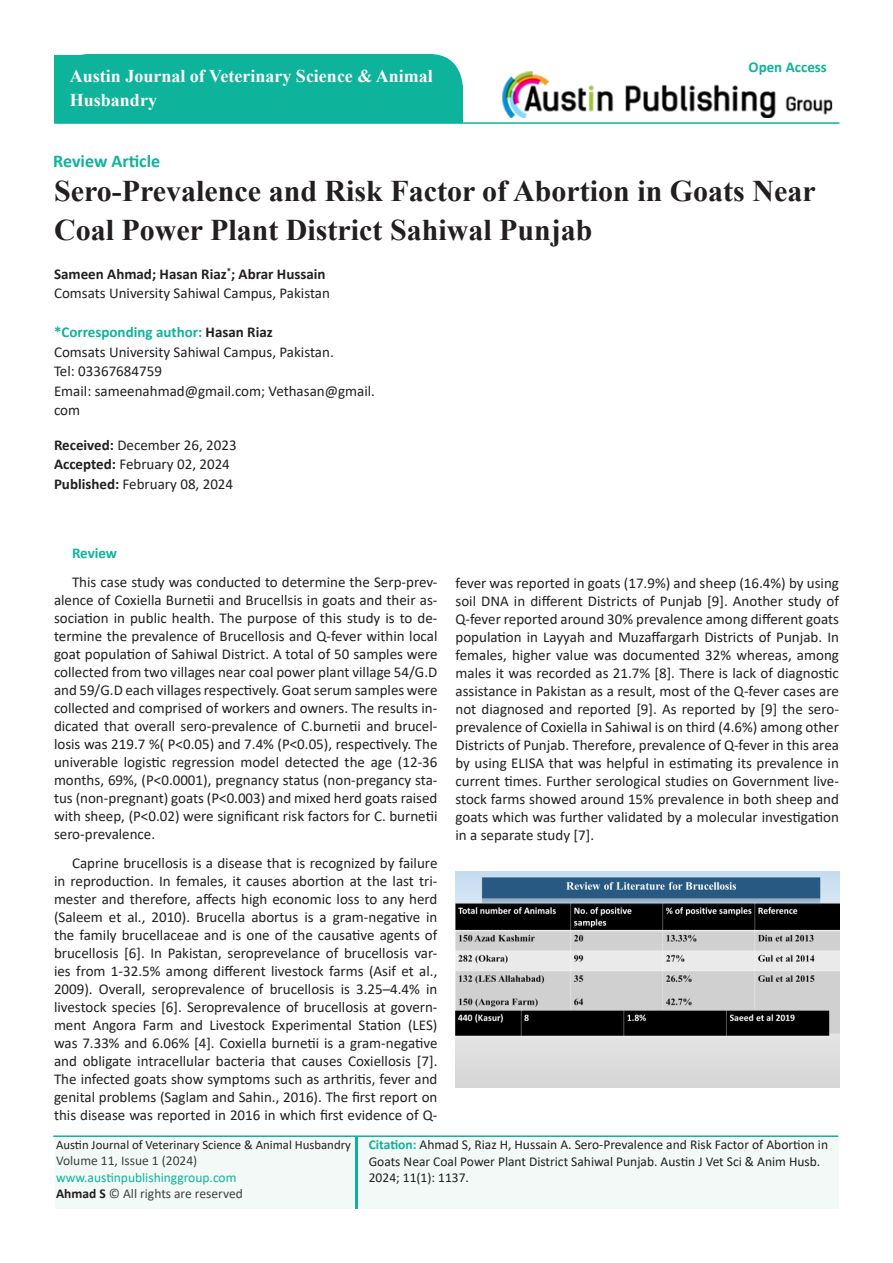
<style>
.page{position:relative;width:893px;height:1263px;background:#fff}
.page>*{position:absolute;margin:0;border:0;box-sizing:border-box;transform-origin:0 0}
.t1{font:700 30px/39px "Times New Roman";color:#231f20}
.t2{font:700 18px/24px "Times New Roman";color:#fff}
.t3{font:700 18px "Calibri";color:#0eb39b}
.t4{font:15px/18px "Calibri";color:#231f20;text-align:justify}
.t5{font:700 15px "Calibri";color:#0eb39b}
.t6{font:700 15px "Calibri";color:#231f20}
.t7{font:13.5px/16.5px "Calibri";color:#231f20}
.t8{font:13.5px/16.5px "Calibri";color:#414042}
.t9{font:12.75px "Calibri";color:#231f20}
.s1{color:#231f20}
.s2{font-weight:700}
.s3{color:#0eb39b}
.s4{font-weight:700;color:#231f20}
.s5{font-weight:700;color:#0eb29a}
</style>
<div class="page">
<div style="left:55px;top:54px;width:408px;height:69px;background:#0eb39b;border-radius:33px"></div>
<img style="left:502px;top:71px;width:331px;height:46px">
<div style="left:55px;top:1138px;width:783px;height:71px;background:#f2f9f6"></div>
<div style="left:335px;top:86px;width:128px;height:37px;background:#0eb39b"></div>
<div style="left:355px;top:1136px;width:3px;height:73px;border:2px solid #0eb39b"></div>
<hr style="left:54px;top:122px;width:785px;height:2px;background:#0eb39b">
<hr style="left:53px;top:1135px;width:785px;height:2px;background:#0eb39b">
<img style="left:455px;top:872px;width:384px;height:215px">
<p class="t2" style="left:70px;top:64px;width:364px">Austin Journal of Veterinary Science &amp; Animal<br>Husbandry</p>
<p class="t5" style="left:748px;top:57px;width:80px">Open Access</p>
<p class="t3" style="left:53px;top:148px;width:109px">Review Article</p>
<p class="t1" style="left:54px;top:171px;width:763px">Sero-Prevalence and Risk Factor of Abortion in Goats Near<br>Coal Power Plant District Sahiwal Punjab</p>
<p class="t6" style="left:54px;top:263px;width:273px">Sameen Ahmad; Hasan Riaz<sup>*</sup>; Abrar Hussain</p>
<p class="t4" style="left:54px;top:284px;width:277px">Comsats University Sahiwal Campus, Pakistan</p>
<p class="t5" style="left:54px;top:322px;width:220px">*Corresponding author: <span class="s1">Hasan Riaz</span></p>
<p class="t4" style="left:54px;top:342px;width:281px">Comsats University Sahiwal Campus, Pakistan.</p>
<p class="t4" style="left:54px;top:362px;width:109px">Tel: 03367684759</p>
<p class="t4" style="left:54px;top:381px;width:323px;line-height:19.5px">Email: sameenahmad@gmail.com; Vethasan@gmail. com</p>
<p class="t4" style="left:54px;top:435px;width:184px"><span class="s2">Received:</span> December 26, 2023</p>
<p class="t4" style="left:54px;top:455px;width:177px"><span class="s2">Accepted:</span> February 02, 2024</p>
<p class="t4" style="left:54px;top:474px;width:181px"><span class="s2">Published:</span> February 08, 2024</p>
<p class="t5" style="left:72px;top:542px;width:47px">Review</p>
<p class="t4" style="left:54px;top:572px;width:385px;text-indent:18px">This case study was conducted to determine the Serp-prev&shy;alence of Coxiella Burnetii and Brucellsis in goats and their as&shy;sociation in public health. The purpose of this study is to de&shy;termine the prevalence of Brucellosis and Q-fever within local goat population of Sahiwal District. A total of 50 samples were collected from two villages near coal power plant village 54/G.D and 59/G.D each villages respectively. Goat serum samples were collected and comprised of workers and owners. The results in&shy;dicated that overall sero-prevalence of C.burnetii and brucel&shy;losis was 219.7 %( P&lt;0.05) and 7.4% (P&lt;0.05), respectively. The univerable logistic regression model detected the age (12-36 months, 69%, (P&lt;0.0001), pregnancy status (non-pregancy sta&shy;tus (non-pregnant) goats (P&lt;0.003) and mixed herd goats raised with sheep, (P&lt;0.02) were significant risk factors for C. burnetii sero-prevalence.</p>
<p class="t4" style="left:54px;top:853px;width:385px;text-indent:18px">Caprine brucellosis is a disease that is recognized by failure in reproduction. In females, it causes abortion at the last tri&shy;mester and therefore, affects high economic loss to any herd (Saleem et al., 2010). Brucella abortus is a gram-negative in the family brucellaceae and is one of the causative agents of brucellosis [6]. In Pakistan, seroprevelance of brucellosis var&shy;ies from 1-32.5% among different livestock farms (Asif et al., 2009). Overall, seroprevalence of brucellosis is 3.25–4.4% in livestock species [6]. Seroprevalence of brucellosis at govern&shy;ment Angora Farm and Livestock Experimental Station (LES) was 7.33% and 6.06% [4]. Coxiella burnetii is a gram-negative and obligate intracellular bacteria that causes Coxiellosis [7].<br>The infected goats show symptoms such as arthritis, fever and genital problems (Saglam and Sahin., 2016). The first report on this disease was reported in 2016 in which first evidence of Q-</p>
<p class="t4" style="left:455px;top:573px;width:385px">fever was reported in goats (17.9%) and sheep (16.4%) by using soil DNA in different Districts of Punjab [9]. Another study of Q-fever reported around 30% prevalence among different goats population in Layyah and Muzaffargarh Districts of Punjab. In females, higher value was documented 32% whereas, among males it was recorded as 21.7% [8]. There is lack of diagnostic assistance in Pakistan as a result, most of the Q-fever cases are not diagnosed and reported [9]. As reported by [9] the sero&shy;prevalence of Coxiella in Sahiwal is on third (4.6%) among other Districts of Punjab. Therefore, prevalence of Q-fever in this area by using ELISA that was helpful in estimating its prevalence in current times. Further serological studies on Government live&shy;stock farms showed around 15% prevalence in both sheep and goats which was further validated by a molecular investigation in a separate study [7].</p>
<p class="t9" style="left:56px;top:1136px;width:296px">Austin Journal of Veterinary Science &amp; Animal Husbandry</p>
<p class="t8" style="left:56px;top:1152px;width:188px">Volume 11, Issue 1 (2024) <span class="s3">www.austinpublishinggroup.com<br></span><span class="s4">Ahmad S</span> © All rights are reserved</p>
<p class="t7" style="left:369px;top:1136px;width:461px"><span class="s5">Citation:</span> Ahmad S, Riaz H, Hussain A. Sero-Prevalence and Risk Factor of Abortion in<br>Goats Near Coal Power Plant District Sahiwal Punjab. Austin J Vet Sci &amp; Anim Husb.<br>2024; 11(1): 1137.</p>
</div>
